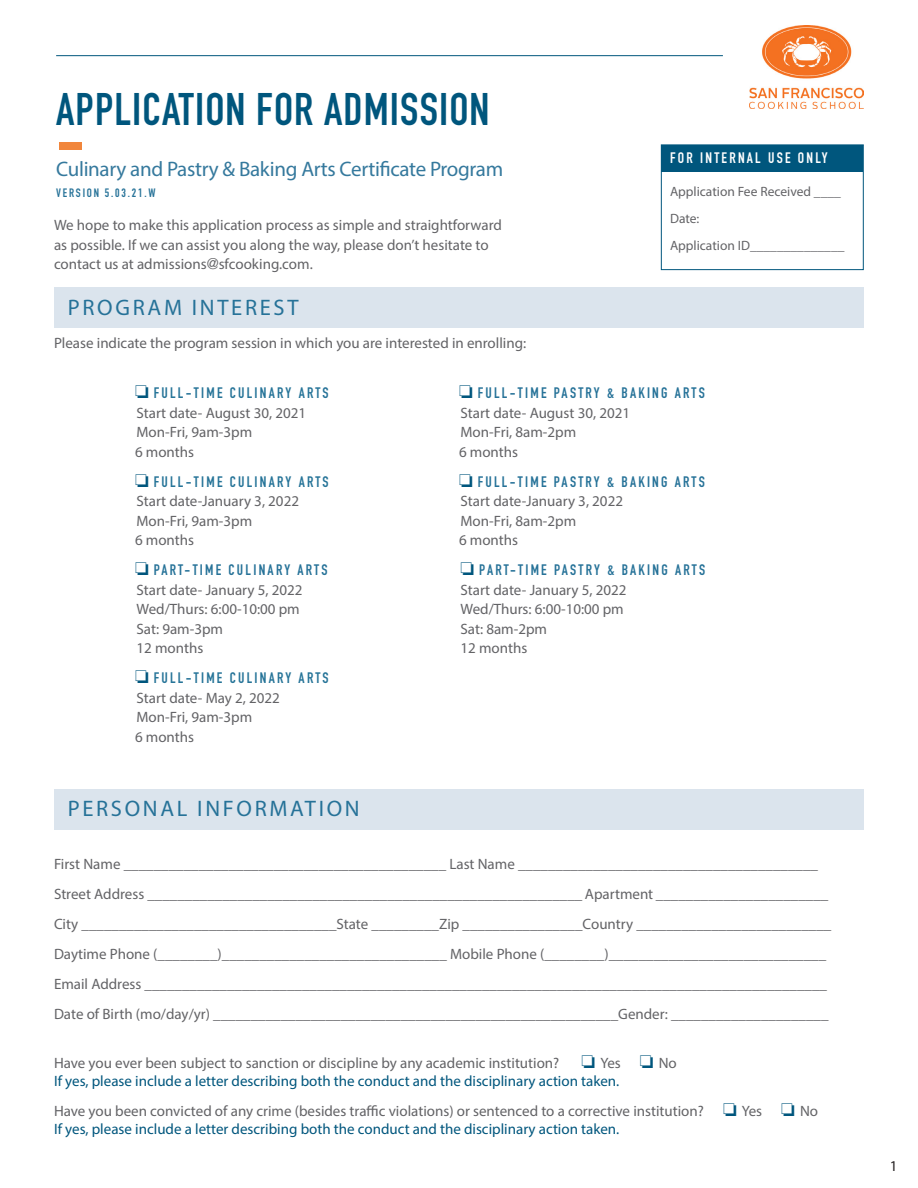
<style>
.page{position:relative;width:918px;height:1188px;background:#fff}
.page>*{position:absolute;margin:0;border:0;box-sizing:border-box;transform-origin:0 0}
.t1{font:700 75px "DIN Condensed";color:#f1863c}
.t2{font:700 45px "DIN Condensed";letter-spacing:.025em;color:#00567d}
.t3{font:22.5px "Myriad Pro";letter-spacing:.12em;color:#267298}
.t4{font:21px "Myriad Pro";letter-spacing:-.015em;color:#35799d}
.t5{font:15px "Myriad Pro";color:#636366}
.t6{font:15px "Myriad Pro";color:#00567d}
.t7{font:700 15px "DIN Condensed";letter-spacing:.15em;color:#267298}
.t8{font:700 15px "DIN Condensed";letter-spacing:.15em;color:#267498}
.t9{font:700 15px "DIN Condensed";letter-spacing:.15em;color:#fff}
.t10{font:15px "Myriad Pro";color:#231f20}
.t11{font:13.5px "Myriad Pro";color:#636366}
.t12{font:700 12px "DIN Condensed";letter-spacing:.15em;color:#267298}
.s1{font-family:"Helvetica";font-weight:300}
.s2{color:#00567d}
.s3{color:#267298}
</style>
<div class="page">
<hr style="left:56px;top:55px;width:667px;height:1px;background:#00567d">
<img style="left:750px;top:26px;width:113px;height:82px">
<div style="left:55px;top:288px;width:809px;height:40px;background:#dbe4ed"></div>
<div style="left:55px;top:789px;width:809px;height:40px;background:#dbe4ed"></div>
<div style="left:661px;top:145px;width:203px;height:125px;border:1px solid #00567d"></div>
<div style="left:661px;top:145px;width:202px;height:26px;background:#00567d"></div>
<p class="t2" style="left:56px;top:79px;width:435px">APPLICATION FOR ADMISSION</p>
<p class="t1" style="left:56px;top:90px;width:31px">-</p>
<p class="t4" style="left:56px;top:156px;width:449px">Culinary and Pastry &amp; Baking Arts Certificate Program</p>
<p class="t12" style="left:56px;top:185px;width:101px">VERSION 5.03.21.W</p>
<p class="t5" style="left:54px;top:216px;width:450px">We hope to make this application process as simple and straightforward</p>
<p class="t5" style="left:54px;top:236px;width:436px">as possible. If we can assist you along the way, please don’t hesitate to</p>
<p class="t5" style="left:54px;top:255px;width:260px">contact us at admissions<span class="s1">@</span>sfcooking.com.</p>
<p class="t3" style="left:68px;top:294px;width:232px">PROGRAM INTEREST</p>
<p class="t5" style="left:54px;top:334px;width:474px">Please indicate the program session in which you are interested in enrolling:</p>
<p class="t9" style="left:670px;top:147px;width:159px">FOR INTERNAL USE ONLY</p>
<p class="t11" style="left:670px;top:183px;width:172px">Application Fee Received ____</p>
<p class="t11" style="left:670px;top:210px;width:31px">Date:</p>
<p class="t11" style="left:670px;top:237px;width:176px">Application ID______________</p>
<p class="t8" style="left:135px;top:383px;width:195px"><span class="s2">□</span> FULL-TIME CULINARY ART<span class="s3">S</span></p>
<p class="t5" style="left:136px;top:404px;width:171px">Start date- August 30, 2021</p>
<p class="t5" style="left:136px;top:423px;width:117px">Mon-Fri, 9am-3pm</p>
<p class="t5" style="left:135px;top:443px;width:61px">6 months</p>
<p class="t8" style="left:135px;top:472px;width:195px"><span class="s2">□</span> FULL-TIME CULINARY ARTS</p>
<p class="t5" style="left:136px;top:492px;width:164px">Start date-January 3, 2022</p>
<p class="t5" style="left:136px;top:512px;width:117px">Mon-Fri, 9am-3pm</p>
<p class="t5" style="left:135px;top:531px;width:61px">6 months</p>
<p class="t7" style="left:135px;top:560px;width:194px"><span class="s2">□</span> PART-TIME CULINARY ARTS</p>
<p class="t5" style="left:136px;top:581px;width:168px">Start date- January 5, 2022</p>
<p class="t5" style="left:136px;top:600px;width:165px">Wed/Thurs: 6:00-10:00 pm</p>
<p class="t5" style="left:136px;top:620px;width:88px">Sat: 9am-3pm</p>
<p class="t5" style="left:136px;top:639px;width:68px">12 months</p>
<p class="t8" style="left:135px;top:668px;width:195px"><span class="s2">□</span> FULL-TIME CULINARY ARTS</p>
<p class="t5" style="left:136px;top:689px;width:145px">Start date- May 2, 2022</p>
<p class="t5" style="left:136px;top:708px;width:117px">Mon-Fri, 9am-3pm</p>
<p class="t5" style="left:135px;top:728px;width:61px">6 months</p>
<p class="t3" style="left:68px;top:795px;width:294px">PERSONAL INFORMATION</p>
<p class="t7" style="left:459px;top:383px;width:247px"><span class="s2">□</span> FULL-TIME PASTRY &amp; BAKING ARTS</p>
<p class="t5" style="left:460px;top:404px;width:171px">Start date- August 30, 2021</p>
<p class="t5" style="left:460px;top:423px;width:117px">Mon-Fri, 8am-2pm</p>
<p class="t5" style="left:459px;top:443px;width:61px">6 months</p>
<p class="t7" style="left:459px;top:472px;width:247px"><span class="s2">□</span> FULL-TIME PASTRY &amp; BAKING ARTS</p>
<p class="t5" style="left:460px;top:492px;width:164px">Start date-January 3, 2022</p>
<p class="t5" style="left:460px;top:512px;width:117px">Mon-Fri, 8am-2pm</p>
<p class="t5" style="left:459px;top:531px;width:61px">6 months</p>
<p class="t7" style="left:460px;top:560px;width:246px"><span class="s2">□</span> PART-TIME PASTRY &amp; BAKING ARTS</p>
<p class="t5" style="left:460px;top:581px;width:168px">Start date- January 5, 2022</p>
<p class="t5" style="left:460px;top:600px;width:165px">Wed/Thurs: 6:00-10:00 pm</p>
<p class="t5" style="left:460px;top:620px;width:88px">Sat: 8am-2pm</p>
<p class="t5" style="left:460px;top:639px;width:68px">12 months</p>
<p class="t5" style="left:54px;top:855px;width:766px">First Name ___________________________________________ Last Name ________________________________________</p>
<p class="t5" style="left:54px;top:885px;width:776px">Street Address __________________________________________________________ Apartment _______________________</p>
<p class="t5" style="left:54px;top:915px;width:779px">City __________________________________State _________Zip ________________Country __________________________</p>
<p class="t5" style="left:54px;top:945px;width:774px">Daytime Phone (________)______________________________ Mobile Phone (________)_____________________________</p>
<p class="t5" style="left:54px;top:975px;width:775px">Email Address ___________________________________________________________________________________________</p>
<p class="t5" style="left:54px;top:1005px;width:776px">Date of Birth (mo/day/yr) ______________________________________________________Gender: _____________________</p>
<p class="t5" style="left:54px;top:1054px;width:624px">Have you ever been subject to sanction or discipline by any academic institution? <span class="s2">□</span> Yes <span class="s2">□</span> No</p>
<p class="t6" style="left:54px;top:1072px;width:567px">If yes, please include a letter describing both the conduct and the disciplinary action taken.</p>
<p class="t5" style="left:54px;top:1102px;width:766px">Have you been convicted of any crime (besides traffic violations) or sentenced to a corrective institution? <span class="s2">□</span> Yes <span class="s2">□</span> No</p>
<p class="t6" style="left:54px;top:1120px;width:567px">If yes, please include a letter describing both the conduct and the disciplinary action taken.</p>
<p class="t10" style="left:890px;top:1157px;width:9px">1</p>
</div>
